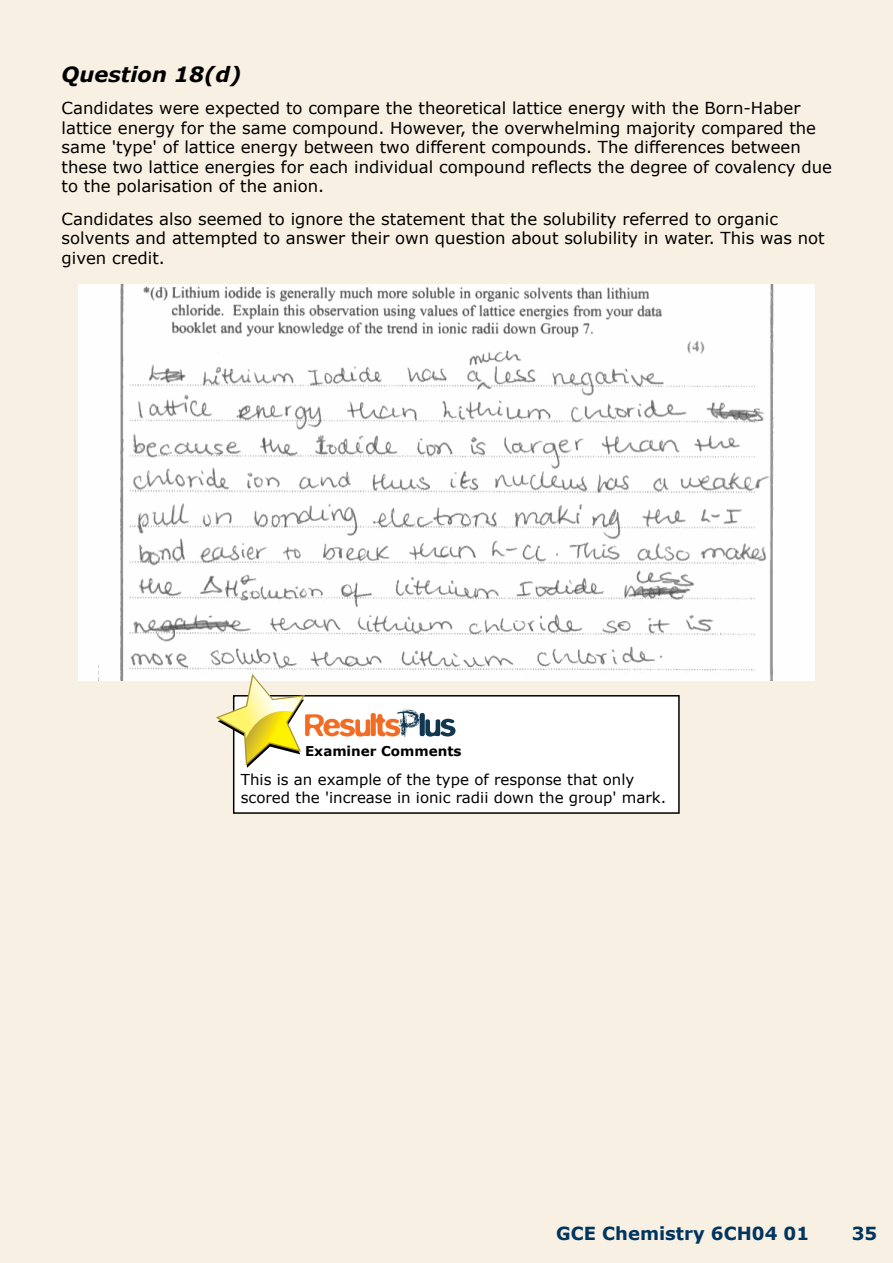
<style>
.page{position:relative;width:893px;height:1263px;background:#f8f0e2}
.page>*{position:absolute;margin:0;border:0;box-sizing:border-box;transform-origin:0 0}
.t1{font:italic 700 21px "Verdana";color:#000}
.t2{font:700 18px "Verdana";color:#00355f}
.t3{font:16.5px/19.5px "Verdana";color:#000}
.t4{font:15px/18px "Verdana";color:#000}
.t5{font:700 13.5px "Verdana";color:#000}
</style>
<div class="page">
<img style="left:79px;top:285px;width:735px;height:395px">
<div style="left:234px;top:696px;width:445px;height:117px;background:#fff"></div>
<div style="left:233px;top:695px;width:447px;height:119px;border:2px solid #000"></div>
<svg style="left:214px;top:673px;width:241px;height:95px"></svg>
<p class="t1" style="left:62px;top:61px;width:181px">Question 18(d)</p>
<p class="t3" style="left:62px;top:98px;width:772px">Candidates were expected to compare the theoretical lattice energy with the Born-Haber lattice energy for the same compound. However, the overwhelming majority compared the same 'type' of lattice energy between two different compounds. The differences between these two lattice energies for each individual compound reflects the degree of covalency due to the polarisation of the anion.</p>
<p class="t3" style="left:62px;top:208px;width:765px">Candidates also seemed to ignore the statement that the solubility referred to organic solvents and attempted to answer their own question about solubility in water. This was not given credit.</p>
<p class="t5" style="left:305px;top:742px;width:158px">Examiner Comments</p>
<p class="t4" style="left:241px;top:770px;width:427px">This is an example of the type of response that only scored the 'increase in ionic radii down the group' mark.</p>
<p class="t2" style="left:556px;top:1222px;width:255px">GCE Chemistry 6CH04 01</p>
<p class="t2" style="left:852px;top:1222px;width:27px">35</p>
</div>
